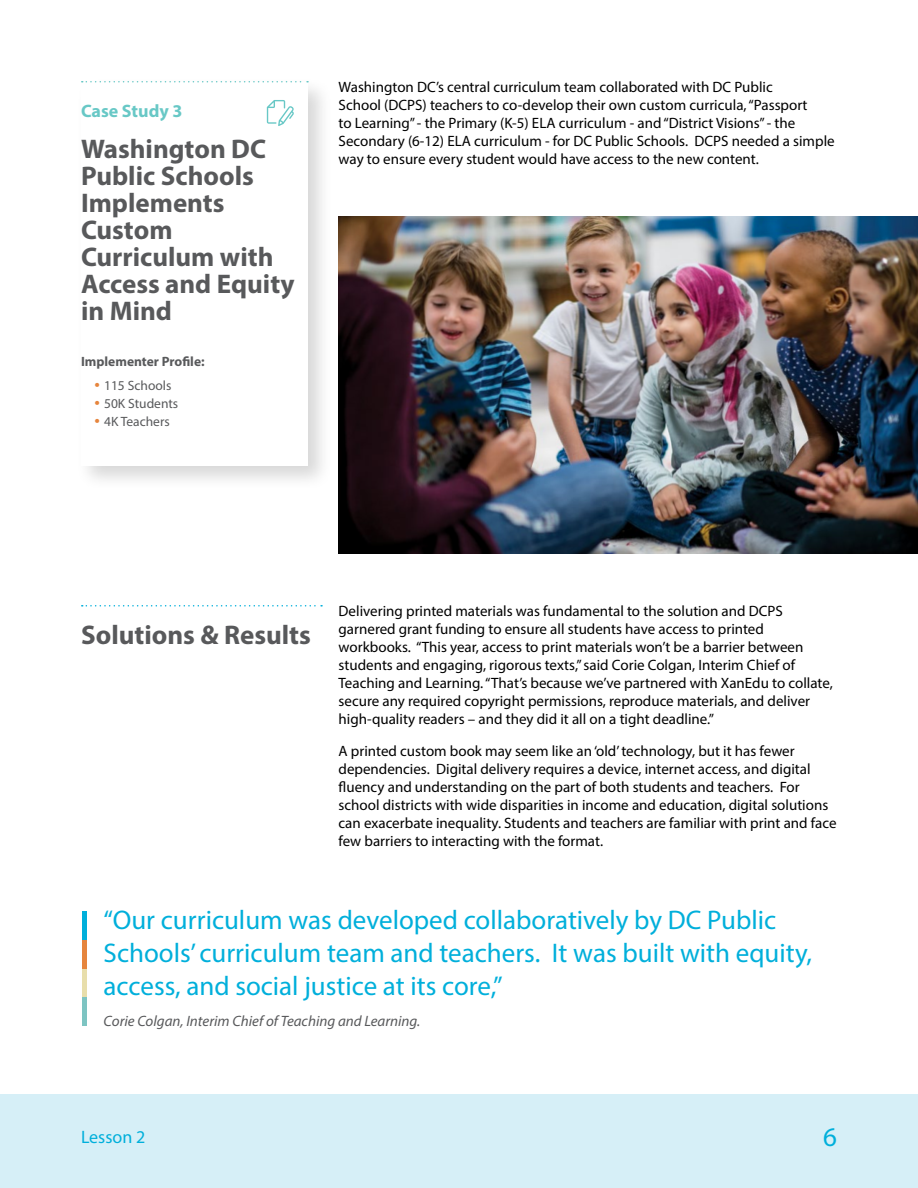
<style>
.page{position:relative;width:918px;height:1188px;background:#fff}
.page>*{position:absolute;margin:0;border:0;box-sizing:border-box;transform-origin:0 0}
.t1{font:27px/33px "Myriad Pro";color:#00afdb}
.t2{font:700 27px/27px "Myriad Pro";color:#58595b}
.t3{font:700 18px "Myriad Pro";color:#68c8c6}
.t4{font:18px "Myriad Pro";color:#00afdb}
.t5{font:15px/18px "Myriad Pro";color:#000}
.t6{font:italic 15px "Myriad Pro";color:#58595b}
.t7{font:13.5px "Myriad Pro";color:#58595b}
.t8{font:700 13.5px "Myriad Pro";color:#58595b}
.s1{font-size:19.5px;color:#e6853d}
</style>
<div class="page">
<div style="left:0;top:1094px;width:918px;height:94px;background:#d6eff7"></div>
<div style="left:75px;top:77px;width:258px;height:414px;background:#000;opacity:.16"></div>
<div style="left:81px;top:82px;width:227px;height:384px;background:#fff"></div>
<svg style="left:82px;top:81px;width:226px;height:1px"></svg>
<svg style="left:267px;top:100px;width:27px;height:26px"></svg>
<svg style="left:82px;top:605px;width:240px;height:2px"></svg>
<img style="left:339px;top:217px;width:579px;height:337px">
<hr style="left:83px;top:912px;width:4px;height:28px;background:#00afdb">
<hr style="left:83px;top:940px;width:4px;height:29px;background:#e6853d">
<hr style="left:83px;top:969px;width:4px;height:28px;background:#e8deab">
<hr style="left:83px;top:997px;width:4px;height:29px;background:#7dc4c2">
<p class="t3" style="left:81px;top:99px;width:103px">Case Study 3</p>
<h1 class="t2" style="left:81px;top:134px;width:215px">Washington DC<br>Public Schools<br>Implements<br>Custom<br>Curriculum with<br>Access and Equity in Mind</h1>
<p class="t8" style="left:81px;top:353px;width:125px">Implementer Profile:</p>
<p class="t7" style="left:94px;top:377px;width:78px"><span class="s1">•</span> 115 Schools</p>
<p class="t7" style="left:94px;top:395px;width:85px"><span class="s1">•</span> 50K Students</p>
<p class="t7" style="left:94px;top:413px;width:77px"><span class="s1">•</span> 4K Teachers</p>
<p class="t5" style="left:339px;top:78px;width:498px">Washington DC’s central curriculum team collaborated with DC Public<br>School (DCPS) teachers to co-develop their own custom curricula, “Passport<br>to Learning” - the Primary (K-5) ELA curriculum - and “District Visions” - the Secondary (6-12) ELA curriculum - for DC Public Schools. DCPS needed a simple way to ensure every student would have access to the new content.</p>
<h1 class="t2" style="left:81px;top:620px;width:231px">Solutions &amp; Results</h1>
<p class="t5" style="left:339px;top:602px;width:496px">Delivering printed materials was fundamental to the solution and DCPS garnered grant funding to ensure all students have access to printed workbooks. “This year, access to print materials won’t be a barrier between students and engaging, rigorous texts,” said Corie Colgan, Interim Chief of Teaching and Learning. “That’s because we’ve partnered with XanEdu to collate, secure any required copyright permissions, reproduce materials, and deliver high-quality readers – and they did it all on a tight deadline.”</p>
<p class="t5" style="left:339px;top:742px;width:500px">A printed custom book may seem like an ‘old’ technology, but it has fewer dependencies. Digital delivery requires a device, internet access, and digital fluency and understanding on the part of both students and teachers. For school districts with wide disparities in income and education, digital solutions can exacerbate inequality. Students and teachers are familiar with print and face few barriers to interacting with the format.</p>
<h1 class="t1" style="left:104px;top:903px;width:710px">“Our curriculum was developed collaboratively by DC Public<br>Schools’ curriculum team and teachers. It was built with equity, access, and social justice at its core,”</h1>
<p class="t6" style="left:104px;top:1012px;width:318px">Corie Colgan, Interim Chief of Teaching and Learning.</p>
<p class="t4" style="left:81px;top:1125px;width:66px">Lesson 2</p>
<h1 class="t1" style="left:823px;top:1120px;width:15px">6</h1>
</div>
